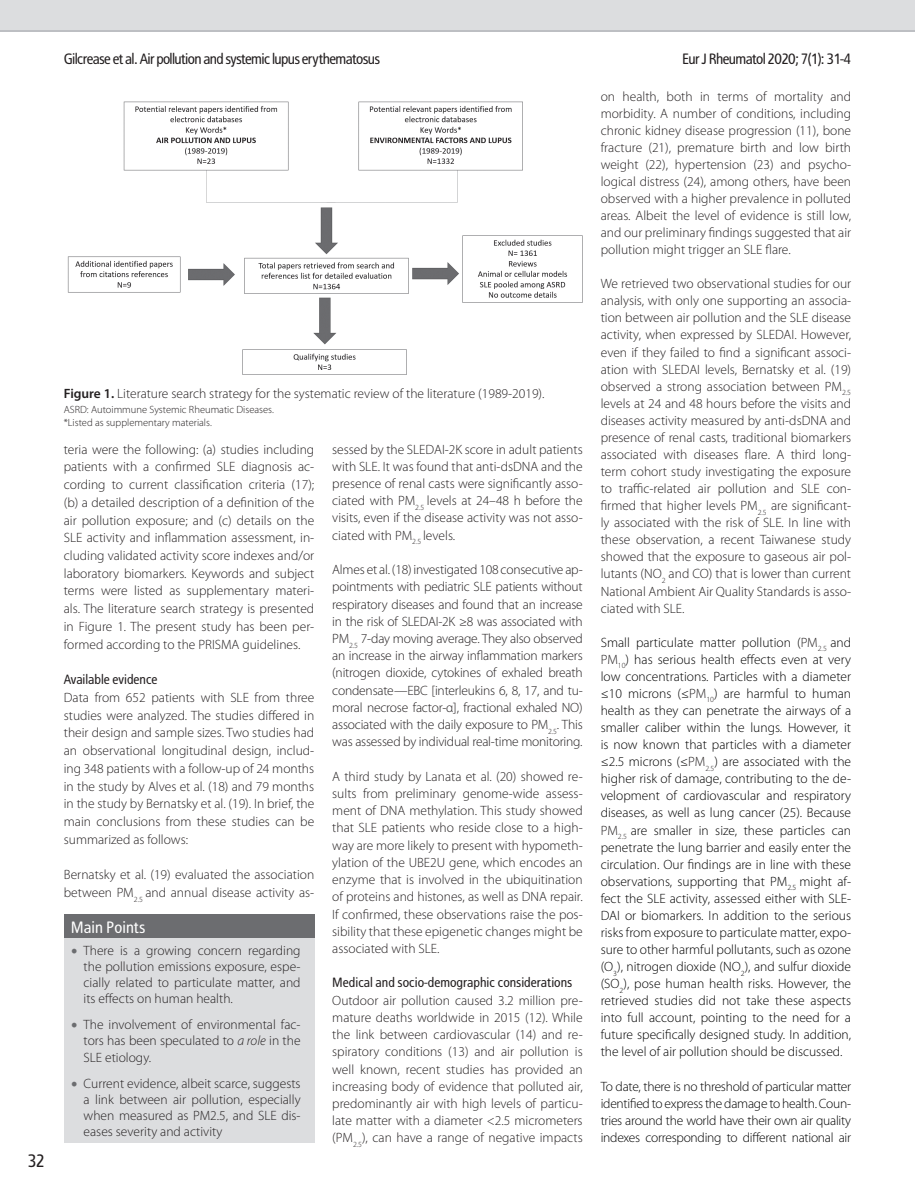
<style>
.page{position:relative;width:915px;height:1191px;background:#fff}
.page>*{position:absolute;margin:0;border:0;box-sizing:border-box;transform-origin:0 0}
.t1{font:18px "Rotokas";color:#231f20}
.t2{font:16.5px "Rotokas";color:#fff}
.t3{font:15px "Rotokas";letter-spacing:-.04em;color:#231f20}
.t4{font:300 13.5px/17.2px "Myriad Pro";color:#231f20;text-align:justify}
.t5{font:300 13.5px/17.1px "Myriad Pro";letter-spacing:-.01em;color:#000;text-align:justify}
.t6{font:13.5px "Rotokas";color:#231f20}
.t7{font:300 10.5px/13.5px "Myriad Pro";color:#231f20}
.s1{font-weight:600}
.s2{font-style:italic}
.s3{font-family:"Minion Pro";font-weight:400;font-size:18px;color:#6c6d70}
.s4{color:#231f20}
</style>
<div class="page">
<div style="left:0;top:0;width:914px;height:31px;background:#dcdddf"></div>
<div style="left:64px;top:914px;width:250px;height:228px;background:#dcdddf"></div>
<div style="left:64px;top:914px;width:250px;height:24px;background:#6c6d70"></div>
<img style="left:67px;top:101px;width:516px;height:274px">
<h1 class="t1" style="left:28px;top:1150px;width:19px">32</h1>
<p class="t3" style="left:64px;top:49px;width:317px">Gilcrease et al. Air pollution and systemic lupus erythematosus</p>
<p class="t3" style="left:682px;top:49px;width:170px">Eur J Rheumatol 2020; 7(1): 31-4</p>
<p class="t4" style="left:64px;top:385px;width:482px"><span class="s1">Figure 1.</span> Literature search strategy for the systematic review of the literature (1989-2019).</p>
<p class="t7" style="left:64px;top:402px;width:211px">ASRD: Autoimmune Systemic Rheumatic Diseases. *Listed as supplementary materials.</p>
<p class="t4" style="left:64px;top:440px;width:252px;line-height:17.7px">teria were the following: (a) studies including patients with a confirmed SLE diagnosis ac&shy;cording to current classification criteria (17); (b) a detailed description of a definition of the air pollution exposure; and (c) details on the SLE activity and inflammation assessment, in&shy;cluding validated activity score indexes and/or laboratory biomarkers. Keywords and subject terms were listed as supplementary materi&shy;als. The literature search strategy is presented in Figure 1<span class="s2">.</span> The present study has been per&shy;formed according to the PRISMA guidelines.</p>
<p class="t6" style="left:64px;top:671px;width:95px">Available evidence</p>
<p class="t4" style="left:64px;top:688px;width:252px;line-height:17.7px">Data from 652 patients with SLE from three studies were analyzed. The studies differed in their design and sample sizes. Two studies had an observational longitudinal design, includ&shy;ing 348 patients with a follow-up of 24 months in the study by Alves et al. (18) and 79 months in the study by Bernatsky et al. (19). In brief, the main conclusions from these studies can be summarized as follows:</p>
<p class="t4" style="left:64px;top:866px;width:252px;line-height:17.7px">Bernatsky et al. (19) evaluated the association between PM<sub>2.5</sub> and annual disease activity as-</p>
<p class="t2" style="left:71px;top:917px;width:76px">Main Points</p>
<p class="t4" style="left:84px;top:942px;width:218px;line-height:16.2px;text-indent:-13px"><span class="s3">•</span> There is a growing concern regarding the pollution emissions exposure, espe&shy;cially related to particulate matter, and its effects on human health.</p>
<p class="t4" style="left:84px;top:1016px;width:218px;line-height:16.2px;text-indent:-13px"><span class="s3">•</span> The involvement of environmental fac&shy;tors has been speculated to <span class="s2">a role</span> in the SLE etiology.</p>
<p class="t4" style="left:84px;top:1074px;width:218px;line-height:16.2px;text-indent:-13px"><span class="s3">•</span> Current evidence, albeit scarce, suggests a link between air pollution, especially when measured as PM2.5, and SLE dis&shy;eases severity and activity</p>
<p class="t4" style="left:332px;top:440px;width:252px">sessed by the SLEDAI-2K score in adult patients with SLE. It was found that anti-dsDNA and the presence of renal casts were significantly asso&shy;ciated with PM<sub>2.5</sub> levels at 24–48 h before the visits, even if the disease activity was not asso&shy;ciated with PM<sub>2.5</sub> levels.</p>
<p class="t4" style="left:332px;top:561px;width:252px">Almes et al. (18) investigated 108 consecutive ap&shy;pointments with pediatric SLE patients without respiratory diseases and found that an increase in the risk of SLEDAI-2K ≥8 was associated with PM<sub>2.5</sub> 7-day moving average. They also observed an increase in the airway inflammation markers (nitrogen dioxide, cytokines of exhaled breath condensate—EBC [interleukins 6, 8, 17, and tu&shy;moral necrose factor-α], fractional exhaled NO) associated with the daily exposure to PM<sub>2.5</sub>. This was assessed by individual real-time monitoring.</p>
<p class="t4" style="left:332px;top:767px;width:252px">A third study by Lanata et al. (20) showed re&shy;sults from preliminary genome-wide assess&shy;ment of DNA methylation. This study showed that SLE patients who reside close to a high&shy;way are more likely to present with hypometh&shy;ylation of the UBE2U gene, which encodes an enzyme that is involved in the ubiquitination of proteins and histones, as well as DNA repair.<br>If confirmed, these observations raise the pos&shy;sibility that these epigenetic changes might be associated with SLE.</p>
<p class="t6" style="left:332px;top:974px;width:241px">Medical and socio-demographic considerations</p>
<p class="t4" style="left:332px;top:991px;width:252px">Outdoor air pollution caused 3.2 million pre&shy;mature deaths worldwide in 2015 (12). While the link between cardiovascular (14) and re&shy;spiratory conditions (13) and air pollution is well known, recent studies has provided an increasing body of evidence that polluted air, predominantly air with high levels of particu&shy;late matter with a diameter &lt;2.5 micrometers (PM<sub>2.5</sub>), can have a range of negative impacts</p>
<p class="t4" style="left:600px;top:87px;width:252px">on health, both in terms of mortality and morbidity. A number of conditions, including chronic kidney disease progression (11), bone fracture (21), premature birth and low birth weight (22), hypertension (23) and psycho&shy;logical distress (24), among others, have been observed with a higher prevalence in polluted areas. Albeit the level of evidence is still low, and our preliminary findings suggested that air pollution might trigger an SLE flare.</p>
<p class="t4" style="left:600px;top:275px;width:252px">We retrieved two observational studies for our analysis, with only one supporting an associa&shy;tion between air pollution and the SLE disease activity, when expressed by SLEDAI. However, even if they failed to find a significant associ&shy;ation with SLEDAI levels, Bernatsky et al. (19) observed a strong association between PM<sub>2.5 </sub>levels at 24 and 48 hours before the visits and diseases activity measured by anti-dsDNA and presence of renal casts, traditional biomarkers associated with diseases flare. A third long&shy;term cohort study investigating the exposure to traffic-related air pollution and SLE con&shy;firmed that higher levels PM<sub>2.5</sub> are significant&shy;ly associated with the risk of SLE. In line with these observation, a recent Taiwanese study showed that the exposure to gaseous air pol&shy;lutants (NO<sub>2</sub> and CO) that is lower than current National Ambient Air Quality Standards is asso&shy;ciated with SLE.</p>
<p class="t5" style="left:600px;top:633px;width:252px">Small particulate matter pollution (<span class="s4">PM</span><sub>2.5</sub> and <span class="s4">PM</span><sub>10</sub>) has serious health effects even at very low concentrations. Particles with a diameter ≤10 microns (≤<span class="s4">PM</span><sub>10</sub>) are harmful to human health as they can penetrate the airways of a smaller caliber within the lungs. However, it is now known that particles with a diameter ≤2.5 microns (≤<span class="s4">PM</span><sub>2.5</sub>) are associated with the higher risk of damage, contributing to the de&shy;velopment of cardiovascular and respiratory diseases, as well as lung cancer (25). Because <span class="s4">PM</span><sub>2.5</sub> are smaller in size, these particles can penetrate the lung barrier and easily enter the circulation. Our findings are in line with these observations, supporting that PM<sub>2.5</sub> might af&shy;fect the SLE activity, assessed either with SLE-DAI or biomarkers. In addition to the serious risks from exposure to particulate matter, expo&shy;sure to other harmful pollutants, such as ozone (O<sub>3</sub>), nitrogen dioxide (NO<sub>2</sub>), and sulfur dioxide (SO<sub>2</sub>), pose human health risks. However, the retrieved studies did not take these aspects into full account, pointing to the need for a future specifically designed study. In addition, the level of air pollution should be discussed.</p>
<p class="t5" style="left:600px;top:1077px;width:252px">To date, there is no threshold of particular matter identified to express the damage to health. Coun&shy;tries around the world have their own air quality indexes corresponding to different national air</p>
</div>
